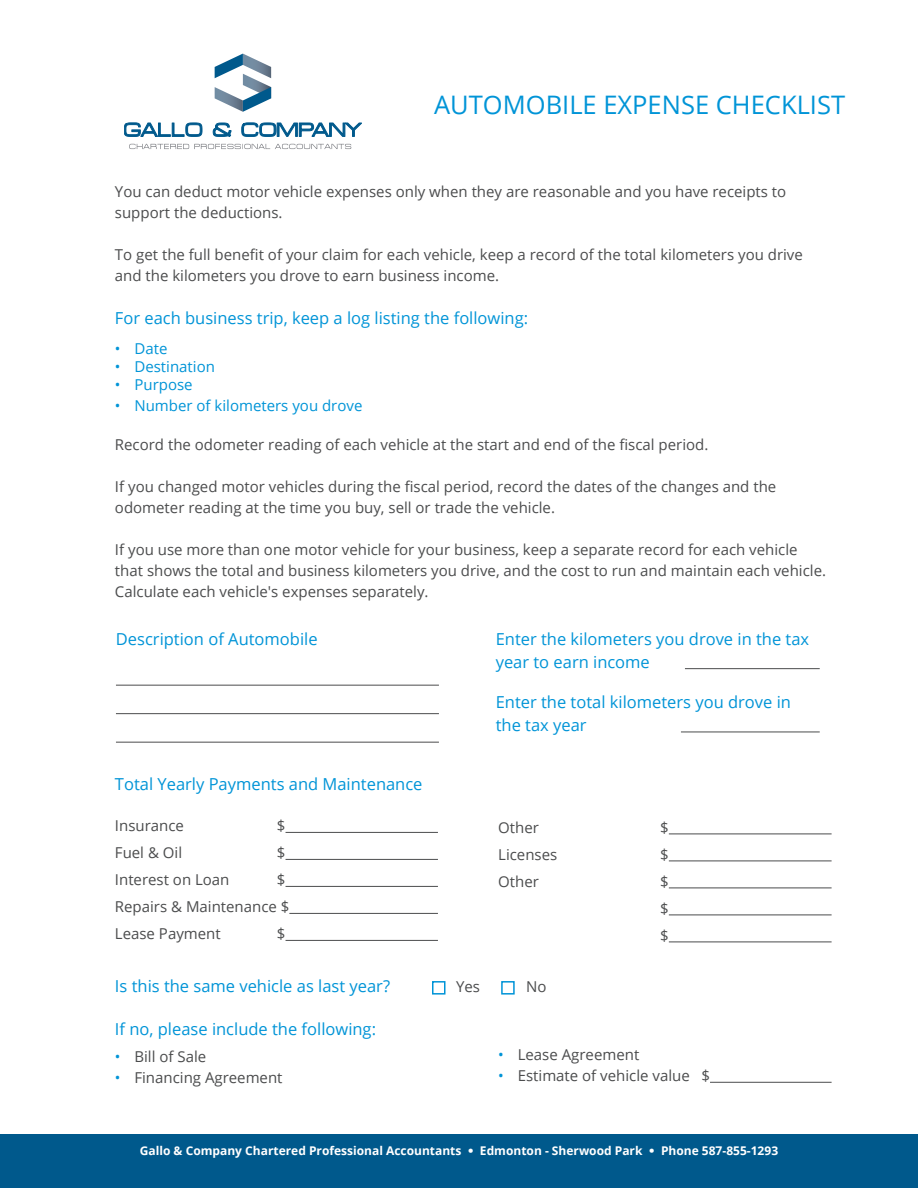
<style>
.page{position:relative;width:918px;height:1188px;background:#fff}
.page>*{position:absolute;margin:0;border:0;box-sizing:border-box;transform-origin:0 0}
.t1{font:25.5px "Open Sans";color:#0094d7}
.Paragraph_Style_2{font:16.5px/22.5px "Open Sans";color:#0094d7}
.Paragraph_Style_2-2{font:15px/21px "Open Sans";color:#4b4c4d}
.t2{font:15px "Open Sans";color:#0094d7}
.t3{font:700 12px "Open Sans";color:#fff}
.s1{color:#0094d7}
.s2{font-family:"Frutiger LT";font-weight:300;font-stretch:condensed}
.s3{font-family:"Frutiger LT";font-stretch:condensed}
</style>
<div class="page">
<div style="left:0;top:1134px;width:918px;height:54px;background:#00598c"></div>
<svg style="left:124px;top:122px;width:238px;height:15px"></svg>
<svg style="left:215px;top:54px;width:56px;height:58px"></svg>
<svg style="left:129px;top:144px;width:222px;height:5px"></svg>
<hr style="left:286px;top:832px;width:152px;height:1px;background:#4b4c4d">
<hr style="left:286px;top:859px;width:152px;height:1px;background:#4b4c4d">
<hr style="left:286px;top:886px;width:152px;height:1px;background:#4b4c4d">
<hr style="left:289px;top:913px;width:149px;height:1px;background:#4b4c4d">
<hr style="left:286px;top:940px;width:152px;height:1px;background:#4b4c4d">
<hr style="left:669px;top:834px;width:163px;height:1px;background:#4b4c4d">
<hr style="left:669px;top:861px;width:163px;height:1px;background:#4b4c4d">
<hr style="left:669px;top:888px;width:163px;height:1px;background:#4b4c4d">
<hr style="left:669px;top:915px;width:163px;height:1px;background:#4b4c4d">
<hr style="left:669px;top:942px;width:163px;height:1px;background:#4b4c4d">
<hr style="left:116px;top:685px;width:323px;height:1px;background:#4b4c4d">
<hr style="left:116px;top:713px;width:323px;height:1px;background:#4b4c4d">
<hr style="left:116px;top:742px;width:323px;height:1px;background:#4b4c4d">
<hr style="left:710px;top:1082px;width:122px;height:1px;background:#4b4c4d">
<hr style="left:685px;top:668px;width:135px;height:1px;background:#4b4c4d">
<hr style="left:681px;top:732px;width:139px;height:1px;background:#4b4c4d">
<div style="left:432px;top:981px;width:14px;height:14px;border:2px solid #0094d7"></div>
<div style="left:501px;top:981px;width:14px;height:14px;border:2px solid #0094d7"></div>
<p class="t1" style="left:434px;top:87px;width:412px">AUTOMOBILE EXPENSE CHECKLIST</p>
<p class="Paragraph_Style_2-2" style="left:115px;top:180px;width:673px">You can deduct motor vehicle expenses only when they are reasonable and you have receipts to support the deductions.</p>
<p class="Paragraph_Style_2-2" style="left:115px;top:243px;width:689px">To get the full benefit of your claim for each vehicle, keep a record of the total kilometers you drive and the kilometers you drove to earn business income.</p>
<p class="Paragraph_Style_2" style="left:115px;top:306px;width:415px">For each business trip, keep a log listing the following:</p>
<p class="t2" style="left:115px;top:338px;width:54px">• Date</p>
<p class="t2" style="left:115px;top:356px;width:102px">• Destination</p>
<p class="t2" style="left:115px;top:374px;width:79px">• Purpose</p>
<p class="t2" style="left:115px;top:395px;width:249px">• Number of kilometers you drove</p>
<p class="Paragraph_Style_2-2" style="left:115px;top:434px;width:595px">Record the odometer reading of each vehicle at the start and end of the fiscal period.</p>
<p class="Paragraph_Style_2-2" style="left:115px;top:476px;width:663px">If you changed motor vehicles during the fiscal period, record the dates of the changes and the odometer reading at the time you buy, sell or trade the vehicle.</p>
<p class="Paragraph_Style_2-2" style="left:115px;top:539px;width:713px">If you use more than one motor vehicle for your business, keep a separate record for each vehicle that shows the total and business kilometers you drive, and the cost to run and maintain each vehicle.<br>Calculate each vehicle's expenses separately.</p>
<p class="Paragraph_Style_2" style="left:116px;top:627px;width:203px">Description of Automobile</p>
<p class="Paragraph_Style_2" style="left:115px;top:772px;width:309px">Total Yearly Payments and Maintenance</p>
<p class="Paragraph_Style_2-2" style="left:115px;top:815px;width:70px">Insurance</p>
<p class="Paragraph_Style_2-2" style="left:277px;top:815px;width:10px">$</p>
<p class="Paragraph_Style_2-2" style="left:115px;top:842px;width:69px">Fuel &amp; Oil</p>
<p class="Paragraph_Style_2-2" style="left:277px;top:842px;width:10px">$</p>
<p class="Paragraph_Style_2-2" style="left:115px;top:869px;width:116px">Interest on Loan</p>
<p class="Paragraph_Style_2-2" style="left:277px;top:869px;width:10px">$</p>
<p class="Paragraph_Style_2-2" style="left:115px;top:896px;width:176px">Repairs &amp; Maintenance $</p>
<p class="Paragraph_Style_2-2" style="left:115px;top:923px;width:107px">Lease Payment</p>
<p class="Paragraph_Style_2-2" style="left:277px;top:923px;width:10px">$</p>
<p class="Paragraph_Style_2" style="left:496px;top:627px;width:315px">Enter the kilometers you drove in the tax year to earn income</p>
<p class="Paragraph_Style_2" style="left:496px;top:691px;width:297px">Enter the total kilometers you drove in</p>
<p class="Paragraph_Style_2" style="left:496px;top:713px;width:92px">the tax year</p>
<p class="Paragraph_Style_2-2" style="left:498px;top:816px;width:42px">Other</p>
<p class="Paragraph_Style_2-2" style="left:660px;top:816px;width:10px">$</p>
<p class="Paragraph_Style_2-2" style="left:498px;top:843px;width:61px">Licenses</p>
<p class="Paragraph_Style_2-2" style="left:660px;top:843px;width:10px">$</p>
<p class="Paragraph_Style_2-2" style="left:498px;top:870px;width:42px">Other</p>
<p class="Paragraph_Style_2-2" style="left:660px;top:870px;width:10px">$</p>
<p class="Paragraph_Style_2-2" style="left:660px;top:897px;width:10px">$</p>
<p class="Paragraph_Style_2-2" style="left:660px;top:924px;width:10px">$</p>
<p class="Paragraph_Style_2" style="left:115px;top:974px;width:277px">Is this the same vehicle as last year?</p>
<p class="Paragraph_Style_2-2" style="left:456px;top:976px;width:25px">Yes</p>
<p class="Paragraph_Style_2-2" style="left:526px;top:976px;width:22px">No</p>
<p class="Paragraph_Style_2" style="left:115px;top:1017px;width:263px">If no, please include the following:</p>
<p class="Paragraph_Style_2-2" style="left:115px;top:1046px;width:93px"><span class="s1">•</span> Bill of Sale</p>
<p class="Paragraph_Style_2-2" style="left:115px;top:1067px;width:169px"><span class="s1">•</span> Financing Agreement</p>
<p class="Paragraph_Style_2-2" style="left:498px;top:1044px;width:143px"><span class="s1">•</span> Lease Agreement</p>
<p class="Paragraph_Style_2-2" style="left:498px;top:1065px;width:213px"><span class="s1">•</span> Estimate of vehicle value $</p>
<p class="t3" style="left:140px;top:1143px;width:640px">Gallo &amp; Company Chartered Professional Accountants <span class="s2">•</span> Edmonton - Sherwood Park <span class="s3">•</span> Phone 587-855-1293</p>
</div>
